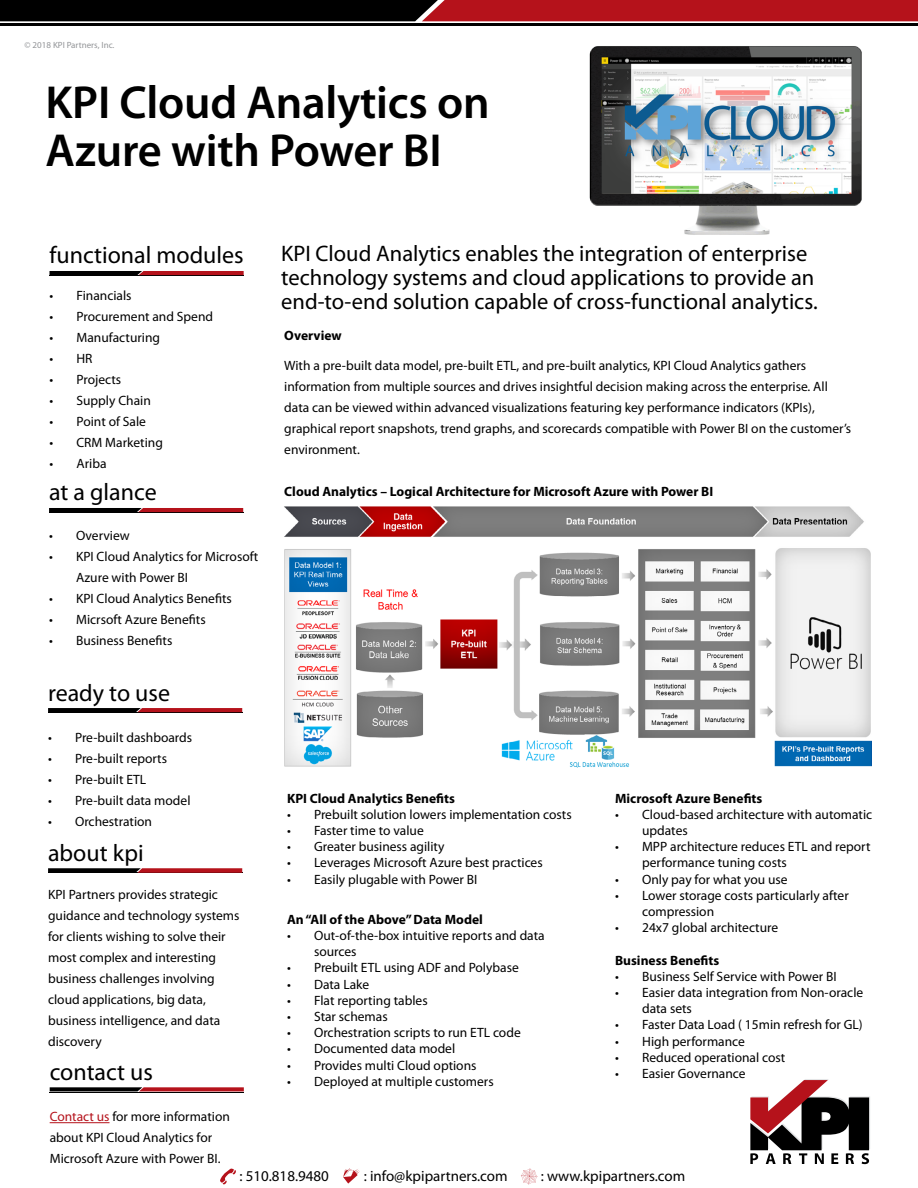
<style>
.page{position:relative;width:918px;height:1188px;background:#fff}
.page>*{position:absolute;margin:0;border:0;box-sizing:border-box;transform-origin:0 0}
.t1{font:600 46.5px/48px "Myriad Pro";letter-spacing:-.005em;color:#000}
.t2{font:24px "Myriad Pro";color:#000}
.t3{font:22.5px/24px "Myriad Pro";color:#000}
.t4{font:15px "Myriad Pro";color:#000}
.t5{font:13.5px/21px "Myriad Pro";color:#000}
.t6{font:700 13.5px "Myriad Pro";color:#000}
.t7{font:9px "Myriad Pro";color:#939598}
.s1{color:#b5121b}
</style>
<div class="page">
<hr style="left:0;top:23px;width:918px;height:3px;background:#000">
<svg style="left:0;top:0;width:918px;height:21px;background:#610b10"></svg>
<svg style="left:220px;top:1169px;width:16px;height:15px"></svg>
<svg style="left:343px;top:1169px;width:17px;height:15px"></svg>
<svg style="left:521px;top:1169px;width:17px;height:15px"></svg>
<hr style="left:49px;top:513px;width:194px;height:1px;background:#000">
<svg style="left:49px;top:508px;width:194px;height:4px"></svg>
<svg style="left:750px;top:1079px;width:120px;height:85px"></svg>
<hr style="left:48px;top:713px;width:194px;height:1px;background:#000">
<svg style="left:48px;top:708px;width:194px;height:4px"></svg>
<img style="left:589px;top:46px;width:273px;height:189px">
<hr style="left:50px;top:1122px;width:60px;height:1px;background:#b5121b">
<hr style="left:50px;top:1092px;width:194px;height:1px;background:#000">
<svg style="left:50px;top:1087px;width:194px;height:4px"></svg>
<img style="left:284px;top:506px;width:588px;height:262px">
<hr style="left:48px;top:873px;width:194px;height:1px;background:#000">
<svg style="left:48px;top:868px;width:194px;height:5px"></svg>
<hr style="left:50px;top:276px;width:194px;height:1px;background:#000">
<svg style="left:50px;top:271px;width:194px;height:4px"></svg>
<p class="t7" style="left:25px;top:40px;width:91px">© 2018 KPI Partners, Inc.</p>
<h1 class="t1" style="left:45px;top:77px;width:446px">KPI Cloud Analytics on<br>Azure with Power BI</h1>
<h2 class="t2" style="left:50px;top:240px;width:196px">functional modules</h2>
<p class="t5" style="left:50px;top:285px;width:84px">• Financials</p>
<p class="t5" style="left:50px;top:306px;width:165px">• Procurement and Spend</p>
<p class="t5" style="left:50px;top:327px;width:112px">• Manufacturing</p>
<p class="t5" style="left:50px;top:348px;width:45px">• HR</p>
<p class="t5" style="left:50px;top:369px;width:73px">• Projects</p>
<p class="t5" style="left:50px;top:390px;width:103px">• Supply Chain</p>
<p class="t5" style="left:50px;top:411px;width:98px">• Point of Sale</p>
<p class="t5" style="left:50px;top:432px;width:115px">• CRM Marketing</p>
<p class="t5" style="left:50px;top:453px;width:59px">• Ariba</p>
<h2 class="t2" style="left:49px;top:477px;width:109px">at a glance</h2>
<p class="t5" style="left:49px;top:525px;width:82px">• Overview</p>
<p class="t5" style="left:76px;top:546px;width:184px;text-indent:-27px">• KPI Cloud Analytics for Microsoft<br>Azure with Power BI</p>
<p class="t5" style="left:49px;top:588px;width:184px">• KPI Cloud Analytics Benefits</p>
<p class="t5" style="left:49px;top:609px;width:158px">• Micrsoft Azure Benefits</p>
<p class="t5" style="left:49px;top:630px;width:125px">• Business Benefits</p>
<h2 class="t2" style="left:48px;top:678px;width:123px">ready to use</h2>
<p class="t5" style="left:48px;top:727px;width:146px">• Pre-built dashboards</p>
<p class="t5" style="left:48px;top:748px;width:121px">• Pre-built reports</p>
<p class="t5" style="left:48px;top:769px;width:100px">• Pre-built ETL</p>
<p class="t5" style="left:48px;top:790px;width:144px">• Pre-built data model</p>
<p class="t5" style="left:48px;top:811px;width:106px">• Orchestration</p>
<h2 class="t2" style="left:48px;top:838px;width:97px">about kpi</h2>
<p class="t5" style="left:48px;top:883px;width:193px">KPI Partners provides strategic guidance and technology systems for clients wishing to solve their most complex and interesting business challenges involving cloud applications, big data, business intelligence, and data discovery</p>
<h2 class="t2" style="left:50px;top:1057px;width:105px">contact us</h2>
<p class="t5" style="left:50px;top:1106px;width:182px"><span class="s1">Contact us</span> for more information about KPI Cloud Analytics for<br>Microsoft Azure with Power BI.</p>
<h3 class="t3" style="left:281px;top:242px;width:538px">KPI Cloud Analytics enables the integration of enterprise technology systems and cloud applications to provide an end-to-end solution capable of cross-functional analytics.</h3>
<p class="t6" style="left:284px;top:328px;width:59px">Overview</p>
<p class="t5" style="left:284px;top:355px;width:568px">With a pre-built data model, pre-built ETL, and pre-built analytics, KPI Cloud Analytics gathers information from multiple sources and drives insightful decision making across the enterprise. All data can be viewed within advanced visualizations featuring key performance indicators (KPIs), graphical report snapshots, trend graphs, and scorecards compatible with Power BI on the customer’s environment.</p>
<p class="t6" style="left:284px;top:484px;width:430px">Cloud Analytics – Logical Architecture for Microsoft Azure with Power BI</p>
<p class="t6" style="left:287px;top:791px;width:169px">KPI Cloud Analytics Benefits</p>
<p class="t5" style="left:287px;top:804px;width:286px">• Prebuilt solution lowers implementation costs</p>
<p class="t5" style="left:287px;top:820px;width:138px">• Faster time to value</p>
<p class="t5" style="left:287px;top:836px;width:159px">• Greater business agility</p>
<p class="t5" style="left:287px;top:852px;width:257px">• Leverages Microsoft Azure best practices</p>
<p class="t5" style="left:287px;top:868px;width:192px">• Easily plugable with Power BI</p>
<p class="t6" style="left:287px;top:912px;width:197px">An “All of the Above” Data Model</p>
<p class="t5" style="left:314px;top:927px;width:232px;line-height:16.2px;text-indent:-27px">• Out-of-the-box intuitive reports and data sources</p>
<p class="t5" style="left:287px;top:957px;width:233px">• Prebuilt ETL using ADF and Polybase</p>
<p class="t5" style="left:287px;top:973px;width:84px">• Data Lake</p>
<p class="t5" style="left:287px;top:990px;width:142px">• Flat reporting tables</p>
<p class="t5" style="left:287px;top:1006px;width:102px">• Star schemas</p>
<p class="t5" style="left:287px;top:1022px;width:235px">• Orchestration scripts to run ETL code</p>
<p class="t5" style="left:287px;top:1038px;width:170px">• Documented data model</p>
<p class="t5" style="left:287px;top:1054px;width:191px">• Provides multi Cloud options</p>
<p class="t5" style="left:287px;top:1071px;width:208px">• Deployed at multiple customers</p>
<p class="t6" style="left:615px;top:791px;width:149px">Microsoft Azure Benefits</p>
<p class="t5" style="left:642px;top:806px;width:232px;line-height:16.2px;text-indent:-27px">• Cloud-based architecture with automatic updates</p>
<p class="t5" style="left:642px;top:838px;width:230px;line-height:16.2px;text-indent:-27px">• MPP architecture reduces ETL and report performance tuning costs</p>
<p class="t5" style="left:615px;top:868px;width:174px">• Only pay for what you use</p>
<p class="t5" style="left:642px;top:887px;width:208px;line-height:16.2px;text-indent:-27px">• Lower storage costs particularly after compression</p>
<p class="t5" style="left:615px;top:917px;width:165px">• 24x7 global architecture</p>
<p class="t6" style="left:615px;top:953px;width:106px">Business Benefits</p>
<p class="t5" style="left:615px;top:966px;width:223px">• Business Self Service with Power BI</p>
<p class="t5" style="left:642px;top:984px;width:223px;line-height:16.2px;text-indent:-27px">• Easier data integration from Non-oracle data sets</p>
<p class="t5" style="left:615px;top:1014px;width:249px">• Faster Data Load ( 15min refresh for GL)</p>
<p class="t5" style="left:615px;top:1030px;width:131px">• High performance</p>
<p class="t5" style="left:615px;top:1047px;width:172px">• Reduced operational cost</p>
<p class="t5" style="left:615px;top:1063px;width:132px">• Easier Governance</p>
<p class="t4" style="left:239px;top:1167px;width:91px">: 510.818.9480</p>
<p class="t4" style="left:364px;top:1167px;width:145px">: info@kpipartners.com</p>
<p class="t4" style="left:541px;top:1167px;width:146px">: www.kpipartners.com</p>
</div>
